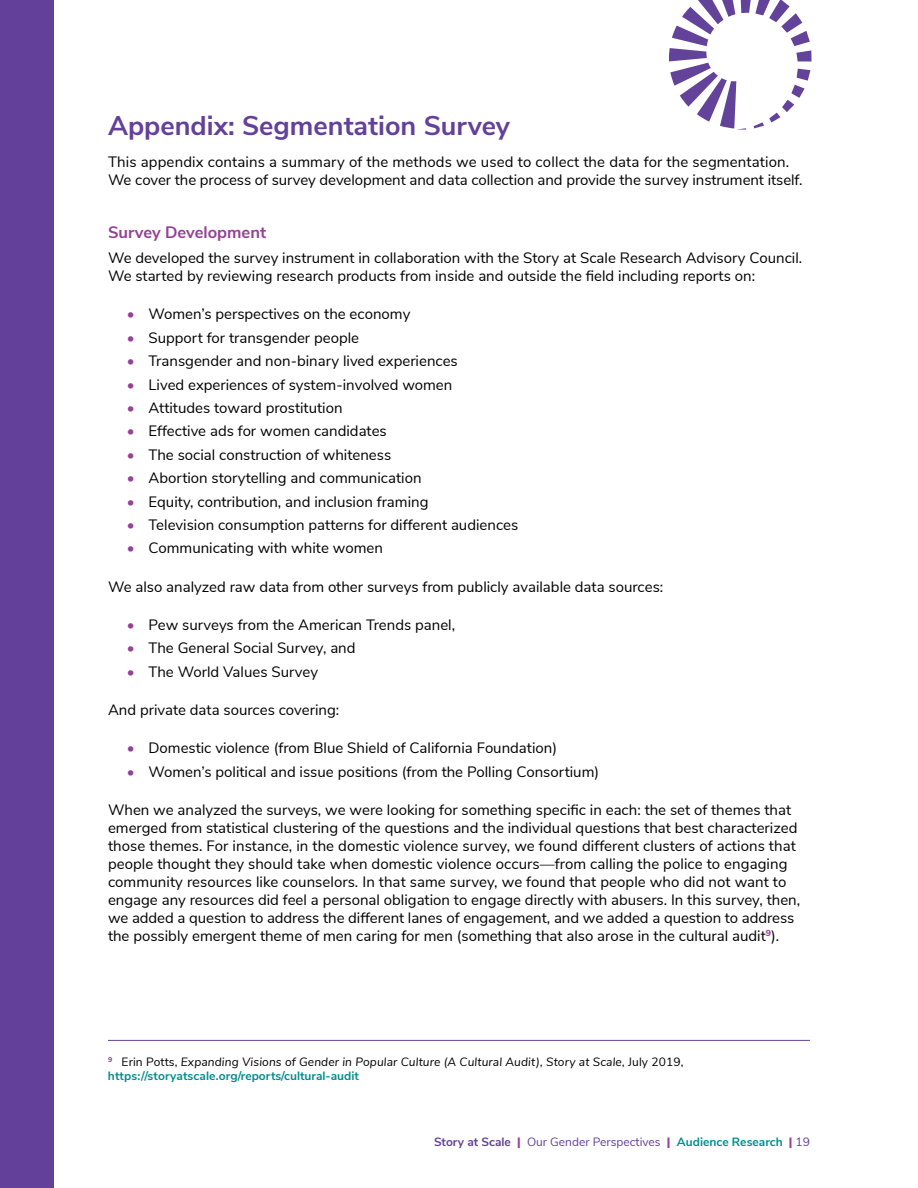
<style>
.page{position:relative;width:918px;height:1188px;background:#fff}
.page>*{position:absolute;margin:0;border:0;box-sizing:border-box;transform-origin:0 0}
.t1{font:700 27px "Nunito Sans";color:#634099}
.t2{font:700 16.5px "Nunito Sans";color:#944096}
.t3{font:15px/18px "Nunito Sans";color:#000}
.t4{font:italic 12px/14.4px "Nunito Sans";letter-spacing:.01em;color:#000}
.t5{font:12px "Nunito Sans";color:#634099}
.s1{font-weight:300;color:#954198}
.s2{font-style:normal}
.s3{font-weight:700;font-style:normal;color:#028d8e}
.s4{font-weight:700}
.s5{font-weight:900;color:#944096}
.s6{font-weight:700;color:#038c8f}
</style>
<div class="page">
<div style="left:0;top:0;width:54px;height:1188px;background:#634099"></div>
<hr style="left:108px;top:1040px;width:702px;height:1px;background:#63439a">
<svg style="left:669px;top:0;width:143px;height:130px"></svg>
<h1 class="t1" style="left:108px;top:106px;width:403px">Appendix: Segmentation Survey</h1>
<p class="t3" style="left:108px;top:152px;width:694px">This appendix contains a summary of the methods we used to collect the data for the segmentation.<br>We cover the process of survey development and data collection and provide the survey instrument itself.</p>
<p class="t2" style="left:108px;top:221px;width:160px">Survey Development</p>
<p class="t3" style="left:108px;top:248px;width:694px">We developed the survey instrument in collaboration with the Story at Scale Research Advisory Council.<br>We started by reviewing research products from inside and outside the field including reports on:</p>
<p class="t3" style="left:127px;top:304px;width:285px"><span class="s1">•</span> Women’s perspectives on the economy</p>
<p class="t3" style="left:127px;top:328px;width:234px"><span class="s1">•</span> Support for transgender people</p>
<p class="t3" style="left:127px;top:351px;width:332px"><span class="s1">•</span> Transgender and non-binary lived experiences</p>
<p class="t3" style="left:127px;top:374px;width:327px"><span class="s1">•</span> Lived experiences of system-involved women</p>
<p class="t3" style="left:127px;top:398px;width:217px"><span class="s1">•</span> Attitudes toward prostitution</p>
<p class="t3" style="left:127px;top:421px;width:261px"><span class="s1">•</span> Effective ads for women candidates</p>
<p class="t3" style="left:127px;top:445px;width:266px"><span class="s1">•</span> The social construction of whiteness</p>
<p class="t3" style="left:127px;top:468px;width:296px"><span class="s1">•</span> Abortion storytelling and communication</p>
<p class="t3" style="left:127px;top:491px;width:303px"><span class="s1">•</span> Equity, contribution, and inclusion framing</p>
<p class="t3" style="left:127px;top:515px;width:393px"><span class="s1">•</span> Television consumption patterns for different audiences</p>
<p class="t3" style="left:127px;top:538px;width:257px"><span class="s1">•</span> Communicating with white women</p>
<p class="t3" style="left:108px;top:576px;width:557px">We also analyzed raw data from other surveys from publicly available data sources:</p>
<p class="t3" style="left:127px;top:615px;width:330px"><span class="s1">•</span> Pew surveys from the American Trends panel,</p>
<p class="t3" style="left:127px;top:638px;width:230px"><span class="s1">•</span> The General Social Survey, and</p>
<p class="t3" style="left:127px;top:662px;width:193px"><span class="s1">•</span> The World Values Survey</p>
<p class="t3" style="left:108px;top:700px;width:233px">And private data sources covering:</p>
<p class="t3" style="left:127px;top:738px;width:432px"><span class="s1">•</span> Domestic violence (from Blue Shield of California Foundation)</p>
<p class="t3" style="left:127px;top:761px;width:474px"><span class="s1">•</span> Women’s political and issue positions (from the Polling Consortium)</p>
<p class="t3" style="left:108px;top:800px;width:694px">When we analyzed the surveys, we were looking for something specific in each: the set of themes that emerged from statistical clustering of the questions and the individual questions that best characterized those themes. For instance, in the domestic violence survey, we found different clusters of actions that people thought they should take when domestic violence occurs—from calling the police to engaging community resources like counselors. In that same survey, we found that people who did not want to engage any resources did feel a personal obligation to engage directly with abusers. In this survey, then, we added a question to address the different lanes of engagement, and we added a question to address the possibly emergent theme of men caring for men (something that also arose in the cultural audit<sup>9</sup>).</p>
<p class="t4" style="left:108px;top:1054px;width:577px"><sup>9</sup> <span class="s2">Erin Potts,</span> Expanding Visions of Gender in Popular Culture (A Cultural Audit), Story at Scale, <span class="s2">July 2019, </span><span class="s3">https://storyatscale.org/reports/cultural-audit</span></p>
<p class="t5" style="left:434px;top:1133px;width:377px"><span class="s4">Story at Scale</span> <span class="s5">|</span> Our Gender Perspectives <span class="s5">|</span> <span class="s6">Audience Research</span> <span class="s5">|</span> 19</p>
</div>
